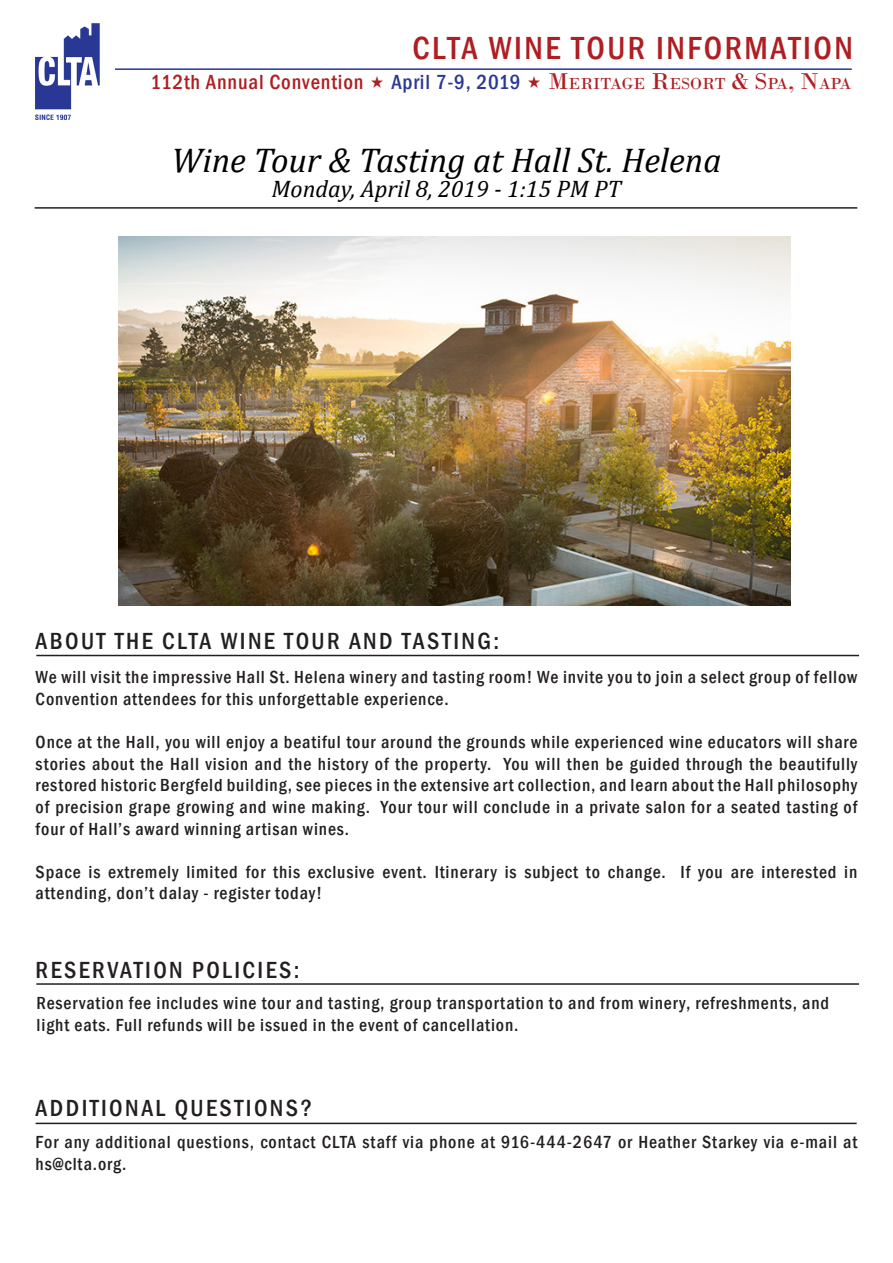
<style>
.page{position:relative;width:893px;height:1263px;background:#fff}
.page>*{position:absolute;margin:0;border:0;box-sizing:border-box;transform-origin:0 0}
.Title_2{font:italic 34.5px "Cambria";color:#000}
.t1{font:500 condensed 32.85px "Franklin Gothic";letter-spacing:.075em;color:#ae1e22}
.t2{font:500 condensed 24px "Franklin Gothic";letter-spacing:.1em;color:#231f20}
.Title_2-2{font:italic 24px "Cambria";color:#000}
.t3{font:500 condensed 21px "Franklin Gothic";letter-spacing:.04em;color:#ae1e22}
.Title_2-3{font:500 condensed 18px/21.6px "Franklin Gothic";letter-spacing:.05em;color:#231f20}
.t4{font:16.8px "Bodoni";color:#ae1e22}
.s1{font-family:"Franklin Gothic";font-weight:500;font-stretch:condensed;font-size:21px;color:#2a3794}
.s2{font-size:24px}
</style>
<div class="page">
<hr style="left:115px;top:68px;width:737px;height:2px;background:#2a3794">
<img style="left:36px;top:24px;width:64px;height:96px">
<hr style="left:35px;top:207px;width:822px;height:2px;background:#231f20">
<hr style="left:36px;top:983px;width:823px;height:2px;background:#231f20">
<hr style="left:36px;top:655px;width:823px;height:1px;background:#231f20">
<hr style="left:36px;top:1123px;width:821px;height:1px;background:#231f20">
<img style="left:118px;top:236px;width:672px;height:370px">
<p class="t1" style="left:412px;top:26px;width:442px">CLTA WINE TOUR INFORMATION</p>
<p class="t3" style="left:151px;top:68px;width:214px">112th Annual Convention</p>
<p class="t4" style="left:391px;top:73px;width:461px"><span class="s1">April 7-9, 2019</span> <span class="s2">M</span>ERITAGE <span class="s2">R</span>ESORT <span class="s2">&amp; S</span>PA<span class="s2">, N</span>APA</p>
<p class="Title_2" style="left:171px;top:136px;width:552px">Wine Tour &amp; Tasting at Hall St. Helena</p>
<p class="Title_2-2" style="left:272px;top:172px;width:351px">Monday, April 8, 2019 - 1:15 PM PT</p>
<p class="t2" style="left:36px;top:626px;width:465px">ABOUT THE CLTA WINE TOUR AND TASTING:</p>
<p class="Title_2-3" style="left:36px;top:666px;width:823px">We will visit the impressive Hall St. Helena winery and tasting room! We invite you to join a select group of fellow<br>Convention attendees for this unforgettable experience.</p>
<p class="Title_2-3" style="left:36px;top:731px;width:823px;text-align:justify">Once at the Hall, you will enjoy a beatiful tour around the grounds while experienced wine educators will share stories about the Hall vision and the history of the property. You will then be guided through the beautifully restored historic Bergfeld building, see pieces in the extensive art collection, and learn about the Hall philosophy of precision grape growing and wine making. Your tour will conclude in a private salon for a seated tasting of four of Hall’s award winning artisan wines.</p>
<p class="Title_2-3" style="left:36px;top:861px;width:823px">Space is extremely limited for this exclusive event. Itinerary is subject to change. If you are interested in attending, don’t dalay - register today!</p>
<p class="t2" style="left:36px;top:954px;width:265px">RESERVATION POLICIES:</p>
<p class="Title_2-3" style="left:37px;top:992px;width:794px">Reservation fee includes wine tour and tasting, group transportation to and from winery, refreshments, and light eats. Full refunds will be issued in the event of cancellation.</p>
<p class="t2" style="left:36px;top:1092px;width:278px">ADDITIONAL QUESTIONS?</p>
<p class="Title_2-3" style="left:36px;top:1131px;width:823px">For any additional questions, contact CLTA staff via phone at 916-444-2647 or Heather Starkey via e-mail at hs@clta.org.</p>
</div>
